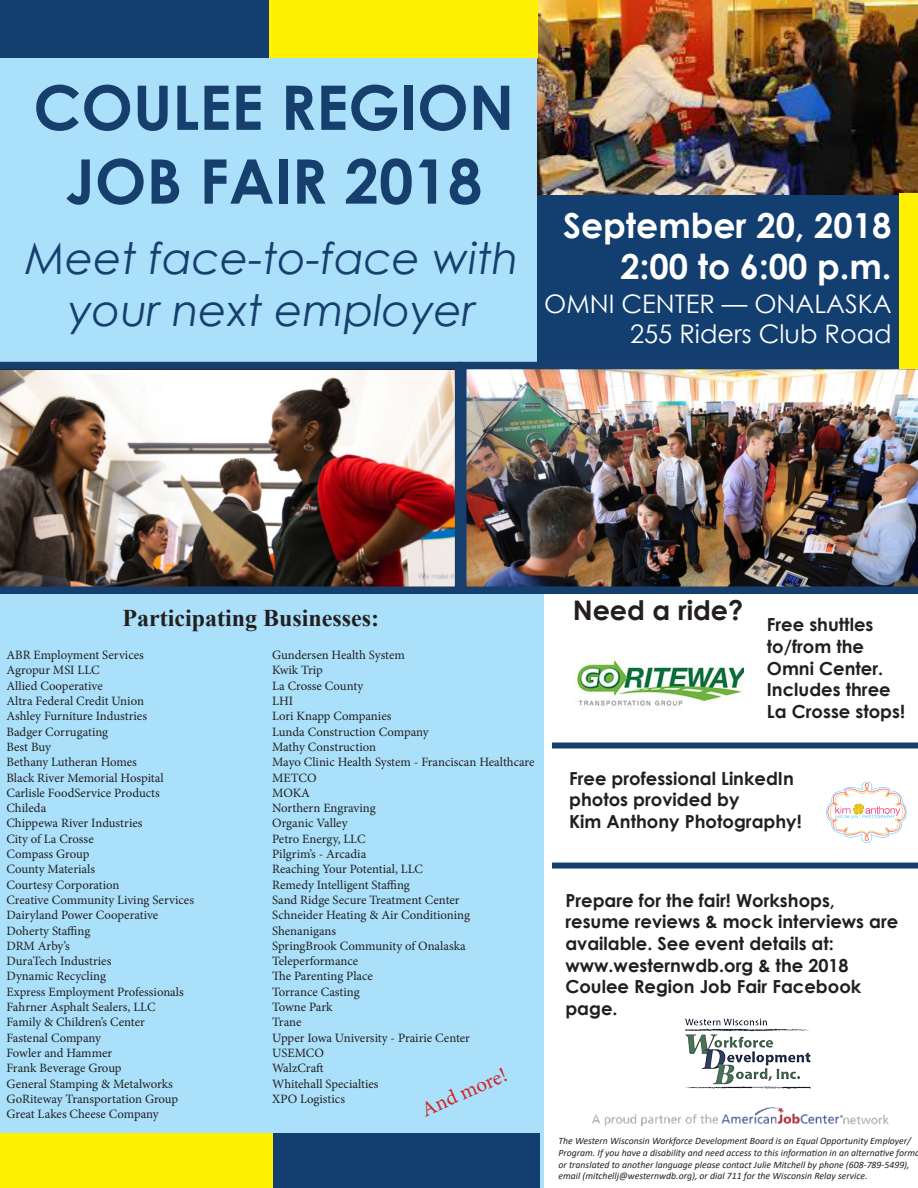
<style>
.page{position:relative;width:918px;height:1188px;background:#fff}
.page>*{position:absolute;margin:0;border:0;box-sizing:border-box;transform-origin:0 0}
.t1{font:700 61.5px/73.8px "Century Gothic";color:#173f6e;text-align:center}
.t2{font:italic 43.5px/52.2px "Century Gothic";color:#173f6e;text-align:center}
.t3{font:700 34.5px/41.4px "Century Gothic";color:#fff;text-align:right}
.t4{font:700 27px "Century Gothic";color:#231f20}
.t5{font:25.5px/30.6px "Century Gothic";color:#fff;text-align:right}
.t6{font:700 24px "Times New Roman";color:#231f20}
.t7{font:21px "Minion Pro";color:#d1232a}
.t8{font:700 18px/21.6px "Century Gothic";color:#231f20}
.t9{font:12.75px/15.3px "Minion Pro";color:#231f20}
.t10{font:italic 9.75px/11.7px "Calibri";color:#231f20}
</style>
<div class="page">
<div style="left:0;top:57px;width:544px;height:1131px;background:#aae0f9"></div>
<div style="left:538px;top:195px;width:361px;height:185px;background:#123f6f"></div>
<img style="left:538px;top:0;width:380px;height:195px">
<img style="left:685px;top:1018px;width:125px;height:70px">
<img style="left:592px;top:1108px;width:296px;height:18px">
<div style="left:0;top:0;width:274px;height:57px;background:#123f6f"></div>
<div style="left:269px;top:0;width:269px;height:57px;background:#fff101"></div>
<img style="left:0;top:362px;width:459px;height:232px">
<img style="left:459px;top:362px;width:459px;height:232px">
<div style="left:552px;top:742px;width:366px;height:6px;background:#173f6e"></div>
<img style="left:576px;top:660px;width:167px;height:46px">
<img style="left:826px;top:781px;width:81px;height:62px">
<div style="left:552px;top:863px;width:366px;height:6px;background:#173f6e"></div>
<div style="left:272px;top:1134px;width:268px;height:54px;background:#123f6f"></div>
<div style="left:0;top:1134px;width:272px;height:54px;background:#fff101"></div>
<div style="left:899px;top:193px;width:19px;height:176px;background:#fff101"></div>
<h1 class="t1" style="left:33px;top:68px;width:482px">COULEE REGION<br>JOB FAIR 2018</h1>
<h2 class="t2" style="left:26px;top:231px;width:495px">Meet face-to-face with your next employer</h2>
<h3 class="t3" style="left:563px;top:203px;width:330px">September 20, 2018<br>2:00 to 6:00 p.m.</h3>
<h3 class="t5" style="left:544px;top:288px;width:349px">OMNI CENTER — ONALASKA<br>255 Riders Club Road</h3>
<h3 class="t6" style="left:122px;top:600px;width:258px">Participating Businesses:</h3>
<p class="t9" style="left:6px;top:647px;width:189px">ABR Employment Services<br>Agropur MSI LLC<br>Allied Cooperative<br>Altra Federal Credit Union<br>Ashley Furniture Industries<br>Badger Corrugating<br>Best Buy<br>Bethany Lutheran Homes<br>Black River Memorial Hospital<br>Carlisle FoodService Products<br>Chileda<br>Chippewa River Industries<br>City of La Crosse<br>Compass Group<br>County Materials<br>Courtesy Corporation<br>Creative Community Living Services<br>Dairyland Power Cooperative<br>Doherty Staffing<br>DRM Arby’s<br>DuraTech Industries<br>Dynamic Recycling<br>Express Employment Professionals<br>Fahrner Asphalt Sealers, LLC<br>Family &amp; Children’s Center<br>Fastenal Company<br>Fowler and Hammer<br>Frank Beverage Group<br>General Stamping &amp; Metalworks<br>GoRiteway Transportation Group<br>Great Lakes Cheese Company</p>
<p class="t9" style="left:272px;top:647px;width:264px">Gundersen Health System<br>Kwik Trip<br>La Crosse County<br>LHI<br>Lori Knapp Companies<br>Lunda Construction Company<br>Mathy Construction<br>Mayo Clinic Health System - Franciscan Healthcare<br>METCO<br>MOKA<br>Northern Engraving<br>Organic Valley<br>Petro Energy, LLC<br>Pilgrim’s - Arcadia<br>Reaching Your Potential, LLC<br>Remedy Intelligent Staffing<br>Sand Ridge Secure Treatment Center<br>Schneider Heating &amp; Air Conditioning<br>Shenanigans<br>SpringBrook Community of Onalaska<br>Teleperformance<br>The Parenting Place<br>Torrance Casting<br>Towne Park<br>Trane<br>Upper Iowa University - Prairie Center<br>USEMCO<br>WalzCraft<br>Whitehall Specialties<br>XPO Logistics</p>
<h3 class="t7" style="left:417px;top:1098px;width:93px;rotate:-24deg">And more!</h3>
<h3 class="t4" style="left:573px;top:590px;width:172px">Need a ride?</h3>
<h3 class="t8" style="left:767px;top:613px;width:140px">Free shuttles to/from the<br>Omni Center.<br>Includes three<br>La Crosse stops!</h3>
<h3 class="t8" style="left:569px;top:766px;width:234px">Free professional LinkedIn photos provided by<br>Kim Anthony Photography!</h3>
<h3 class="t8" style="left:565px;top:889px;width:335px">Prepare for the fair! Workshops, resume reviews &amp; mock interviews are available. See event details at: www.westernwdb.org &amp; the 2018<br>Coulee Region Job Fair Facebook page.</h3>
<p class="t10" style="left:558px;top:1135px;width:363px">The Western Wisconsin Workforce Development Board is an Equal Opportunity Employer/ Program. If you have a disability and need access to this information in an alternative forma or translated to another language please contact Julie Mitchell by phone (608-789-5499), email (mitchellj@westernwdb.org), or dial 711 for the Wisconsin Relay service.</p>
</div>
